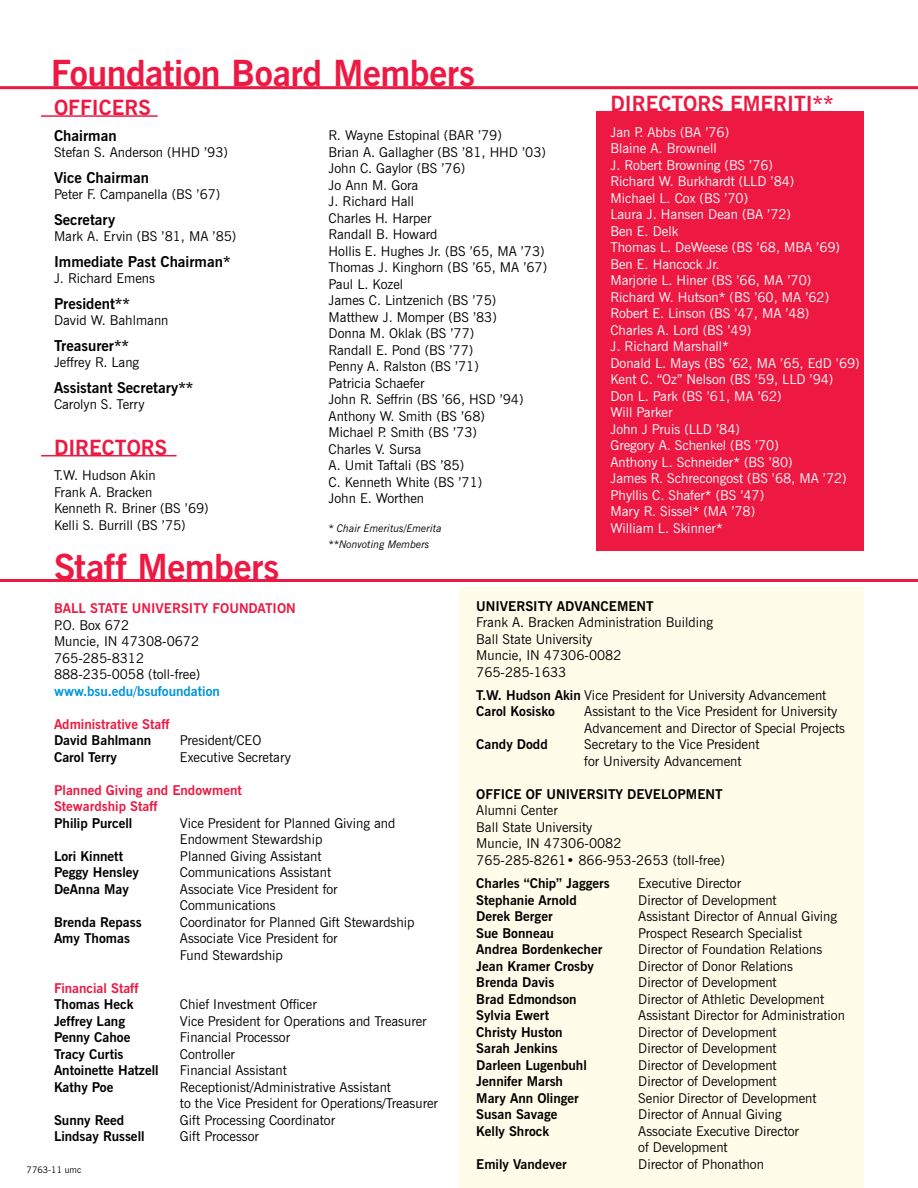
<style>
.page{position:relative;width:918px;height:1188px;background:#fff}
.page>*{position:absolute;margin:0;border:0;box-sizing:border-box;transform-origin:0 0}
.t1{font:700 36px "News Gothic BT";letter-spacing:-.015em;color:#ed1943}
.t2{font:700 21px "News Gothic BT";color:#ed1943}
.t3{font:700 15px "News Gothic BT";color:#000}
.t4{font:13.5px/16.5px "News Gothic BT";color:#000}
.t5{font:13.5px/16.5px "News Gothic BT";color:#fff}
.t6{font:700 13.5px "News Gothic BT";color:#000}
.t7{font:700 13.5px/16.5px "News Gothic BT";color:#ed1943}
.t8{font:700 13.5px "News Gothic BT";color:#0095da}
.t9{font:italic 10.5px/16.5px "News Gothic BT";color:#000}
.t10{font:9px "News Gothic BT";color:#000}
.s1{font-weight:700}
</style>
<div class="page">
<div style="left:459px;top:588px;width:405px;height:600px;background:#fffde9"></div>
<hr style="left:0;top:86px;width:918px;height:3px;background:#ed1943">
<hr style="left:41px;top:115px;width:117px;height:2px;background:#ed1943">
<hr style="left:41px;top:455px;width:136px;height:1px;background:#ed1943">
<div style="left:596px;top:112px;width:268px;height:439px;background:#ed1943"></div>
<hr style="left:0;top:579px;width:918px;height:3px;background:#ed1943">
<h1 class="t1" style="left:51px;top:51px;width:426px">Foundation Board Members</h1>
<h2 class="t2" style="left:54px;top:95px;width:95px">Officers</h2>
<p class="t3" style="left:54px;top:126px;width:64px">Chairman</p>
<p class="t4" style="left:54px;top:144px;width:175px">Stefan S. Anderson (HHD ’93)</p>
<p class="t3" style="left:54px;top:168px;width:96px">Vice Chairman</p>
<p class="t4" style="left:54px;top:186px;width:168px">Peter F. Campanella (BS ’67)</p>
<p class="t3" style="left:54px;top:210px;width:63px">Secretary</p>
<p class="t4" style="left:54px;top:228px;width:184px">Mark A. Ervin (BS ’81, MA ’85)</p>
<p class="t3" style="left:54px;top:252px;width:178px">I mmediate Past Chairman*</p>
<p class="t4" style="left:54px;top:270px;width:103px">J. Richard Emens</p>
<p class="t3" style="left:54px;top:294px;width:77px">President**</p>
<p class="t4" style="left:54px;top:312px;width:116px">David W. Bahlmann</p>
<p class="t3" style="left:54px;top:336px;width:77px">Treasurer**</p>
<p class="t4" style="left:54px;top:354px;width:87px">Jeffrey R. Lang</p>
<p class="t3" style="left:54px;top:378px;width:141px">Assistant Secretary**</p>
<p class="t4" style="left:54px;top:396px;width:92px">Carolyn S. Terry</p>
<h2 class="t2" style="left:54px;top:435px;width:112px">Directors</h2>
<p class="t4" style="left:54px;top:467px;width:156px">T.W. Hudson Akin<br>Frank A. Bracken<br>Kenneth R. Briner (BS ’69)<br>Kelli S. Burrill (BS ’75)</p>
<p class="t4" style="left:329px;top:127px;width:220px">R. Wayne Estopinal (BAR ’79)<br>Brian A. Gallagher (BS ’81, HHD ’03)<br>John C. Gaylor (BS ’76)<br>Jo Ann M. Gora<br>J. Richard Hall<br>Charles H. Harper<br>Randall B. Howard<br>Hollis E. Hughes Jr. (BS ’65, MA ’73)<br>Thomas J. Kinghorn (BS ’65, MA ’67)<br>Paul L. Kozel<br>James C. Lintzenich (BS ’75)<br>Matthew J. Momper (BS ’83)<br>Donna M. Oklak (BS ’77)<br>Randall E. Pond (BS ’77)<br>Penny A. Ralston (BS ’71)<br>Patricia Schaefer<br>John R. Seffrin (BS ’66, HSD ’94)<br>Anthony W. Smith (BS ’68)<br>Michael P. Smith (BS ’73)<br>Charles V. Sursa<br>A. Umit Taftali (BS ’85)<br>C. Kenneth White (BS ’71)<br>John E. Worthen</p>
<p class="t9" style="left:329px;top:520px;width:115px">* Chair Emeritus/Emerita **Nonvoting Members</p>
<h2 class="t2" style="left:610px;top:91px;width:225px">Directors Em eriti**</h2>
<p class="t5" style="left:610px;top:124px;width:251px">Jan P. Abbs (BA ’76)<br>Blaine A. Brownell<br>J. Robert Browning (BS ’76)<br>Richard W. Burkhardt (LLD ’84)<br>Michael L. Cox (BS ’70)<br>Laura J. Hansen Dean (BA ’72)<br>Ben E. Delk<br>Thomas L. DeWeese (BS ’68, MBA ’69)<br>Ben E. Hancock Jr.<br>Marjorie L. Hiner (BS ’66, MA ’70)<br>Richard W. Hutson* (BS ’60, MA ’62)<br>Robert E. Linson (BS ’47, MA ’48)<br>Charles A. Lord (BS ’49)<br>J. Richard Marshall*<br>Donald L. Mays (BS ’62, MA ’65, EdD ’69)<br>Kent C. “Oz” Nelson (BS ’59, LLD ’94)<br>Don L. Park (BS ’61, MA ’62)<br>Will Parker<br>John J Pruis (LLD ’84)<br>Gregory A. Schenkel (BS ’70)<br>Anthony L. Schneider* (BS ’80)<br>James R. Schrecongost (BS ’68, MA ’72)<br>Phyllis C. Shafer* (BS ’47)<br>Mary R. Sissel* (MA ’78)<br>William L. Skinner*</p>
<h1 class="t1" style="left:54px;top:546px;width:227px">Staff Members</h1>
<p class="t7" style="left:54px;top:600px;width:243px">Ball State University Fou ndation</p>
<p class="t4" style="left:54px;top:617px;width:148px">P.O. Box 672<br>Muncie, IN 47308-0672<br>765-285-8312<br>888-235-0058 (toll-free)</p>
<p class="t8" style="left:54px;top:683px;width:167px">www.bsu.edu/bsufoundation</p>
<p class="t7" style="left:54px;top:716px;width:117px">Administrative Staff</p>
<p class="t6" style="left:54px;top:732px;width:99px">David Bahlmann</p>
<p class="t4" style="left:180px;top:732px;width:83px">President/CEO</p>
<p class="t6" style="left:54px;top:749px;width:65px">Carol Terry</p>
<p class="t4" style="left:180px;top:749px;width:113px">Executive Secretary</p>
<p class="t7" style="left:54px;top:782px;width:189px">Planned Giving and Endowment<br>Stewardship Staff</p>
<p class="t6" style="left:54px;top:815px;width:80px">Philip Purcell</p>
<p class="t4" style="left:180px;top:815px;width:217px">Vice President for Planned Giving and<br>Endowment Stewardship</p>
<p class="t6" style="left:54px;top:848px;width:71px">Lori Kinnett</p>
<p class="t4" style="left:180px;top:848px;width:143px">Planned Giving Assistant</p>
<p class="t6" style="left:54px;top:864px;width:87px">Peggy Hensley</p>
<p class="t4" style="left:180px;top:864px;width:153px">Communications Assistant</p>
<p class="t6" style="left:54px;top:881px;width:76px">DeAnna May</p>
<p class="t4" style="left:180px;top:881px;width:159px">Associate Vice President for<br>Communications</p>
<p class="t6" style="left:54px;top:914px;width:89px">Brenda Repass</p>
<p class="t4" style="left:180px;top:914px;width:236px">Coordinator for Planned Gift Stewardship</p>
<p class="t6" style="left:54px;top:930px;width:77px">Amy Thomas</p>
<p class="t4" style="left:180px;top:930px;width:159px">Associate Vice President for<br>Fund Stewardship</p>
<p class="t7" style="left:54px;top:980px;width:86px">Financial Staff</p>
<p class="t6" style="left:54px;top:996px;width:81px">Thomas Heck</p>
<p class="t4" style="left:180px;top:996px;width:138px">Chief Investment Officer</p>
<p class="t6" style="left:54px;top:1013px;width:73px">Jeffrey Lang</p>
<p class="t4" style="left:180px;top:1013px;width:248px">Vice President for Operations and Treasurer</p>
<p class="t6" style="left:54px;top:1029px;width:78px">Penny Cahoe</p>
<p class="t4" style="left:180px;top:1029px;width:112px">Financial Processor</p>
<p class="t6" style="left:54px;top:1046px;width:71px">Tracy Curtis</p>
<p class="t4" style="left:180px;top:1046px;width:57px">Controller</p>
<p class="t6" style="left:54px;top:1062px;width:106px">Antoinette Hatzell</p>
<p class="t4" style="left:180px;top:1062px;width:108px">Financial Assistant</p>
<p class="t6" style="left:54px;top:1079px;width:61px">Kathy Poe</p>
<p class="t4" style="left:180px;top:1079px;width:259px">Receptionist/Administrative Assistant<br>to the Vice President for Operations/Treasurer</p>
<p class="t6" style="left:54px;top:1112px;width:72px">Sunny Reed</p>
<p class="t4" style="left:180px;top:1112px;width:157px">Gift Processing Coordinator</p>
<p class="t6" style="left:54px;top:1128px;width:92px">Lindsay Russell</p>
<p class="t4" style="left:180px;top:1128px;width:80px">Gift Processor</p>
<p class="t10" style="left:27px;top:1165px;width:56px">7763-11 umc</p>
<p class="t6" style="left:476px;top:598px;width:179px">University Advancem ent</p>
<p class="t4" style="left:476px;top:614px;width:238px">Frank A. Bracken Administration Building<br>Ball State University<br>Muncie, IN 47306-0082<br>765-285-1633</p>
<p class="t4" style="left:476px;top:687px;width:352px"><span class="s1">T.W. Hudson Akin</span> Vice President for University Advancement<br><span class="s1">Carol Kosisko</span></p>
<p class="t4" style="left:584px;top:703px;width:262px">Assistant to the Vice President for University<br>Advancement and Director of Special Projects</p>
<p class="t6" style="left:476px;top:736px;width:73px">Candy Dodd</p>
<p class="t4" style="left:584px;top:736px;width:177px">Secretary to the Vice President for University Advancement</p>
<p class="t6" style="left:476px;top:786px;width:248px">Office of University Developm ent</p>
<p class="t4" style="left:476px;top:802px;width:250px">Alumni Center<br>Ball State University<br>Muncie, IN 47306-0082<br>765-285-8261• 866-953-2653 (toll-free)</p>
<p class="t6" style="left:476px;top:875px;width:135px">Charles “Chip” Jaggers</p>
<p class="t4" style="left:638px;top:875px;width:104px">Executive Director</p>
<p class="t6" style="left:476px;top:892px;width:102px">Stephanie Arnold</p>
<p class="t4" style="left:638px;top:891px;width:140px">Director of Development</p>
<p class="t6" style="left:476px;top:908px;width:78px">Derek Berger</p>
<p class="t4" style="left:638px;top:908px;width:200px">Assistant Director of Annual Giving</p>
<p class="t6" style="left:476px;top:925px;width:79px">Sue Bonneau</p>
<p class="t4" style="left:638px;top:924px;width:165px">Prospect Research Specialist</p>
<p class="t6" style="left:476px;top:941px;width:128px">Andrea Bordenkecher</p>
<p class="t4" style="left:638px;top:941px;width:185px">Director of Foundation Relations</p>
<p class="t6" style="left:476px;top:958px;width:119px">Jean Kramer Crosby</p>
<p class="t4" style="left:638px;top:957px;width:156px">Director of Donor Relations</p>
<p class="t6" style="left:476px;top:974px;width:80px">Brenda Davis</p>
<p class="t4" style="left:638px;top:974px;width:140px">Director of Development</p>
<p class="t6" style="left:476px;top:991px;width:102px">Brad Edmondson</p>
<p class="t4" style="left:638px;top:990px;width:187px">Director of Athletic Development</p>
<p class="t6" style="left:476px;top:1007px;width:74px">Sylvia Ewert</p>
<p class="t4" style="left:638px;top:1007px;width:208px">Assistant Director for Administration</p>
<p class="t6" style="left:476px;top:1023px;width:88px">Christy Huston</p>
<p class="t4" style="left:638px;top:1023px;width:140px">Director of Development</p>
<p class="t6" style="left:476px;top:1040px;width:83px">Sarah Jenkins</p>
<p class="t4" style="left:638px;top:1040px;width:140px">Director of Development</p>
<p class="t6" style="left:476px;top:1056px;width:112px">Darleen Lugenbuhl</p>
<p class="t4" style="left:638px;top:1056px;width:140px">Director of Development</p>
<p class="t6" style="left:476px;top:1073px;width:88px">Jennifer Marsh</p>
<p class="t4" style="left:638px;top:1073px;width:140px">Director of Development</p>
<p class="t6" style="left:476px;top:1089px;width:104px">Mary Ann Olinger</p>
<p class="t4" style="left:638px;top:1089px;width:180px">Senior Director of Development</p>
<p class="t6" style="left:476px;top:1106px;width:83px">Susan Savage</p>
<p class="t4" style="left:638px;top:1106px;width:145px">Director of Annual Giving</p>
<p class="t6" style="left:476px;top:1122px;width:74px">Kelly Shrock</p>
<p class="t4" style="left:638px;top:1122px;width:162px">Associate Executive Director of Development</p>
<p class="t6" style="left:476px;top:1155px;width:92px">Emily Vandever</p>
<p class="t4" style="left:638px;top:1155px;width:127px">Director of Phonathon</p>
</div>
